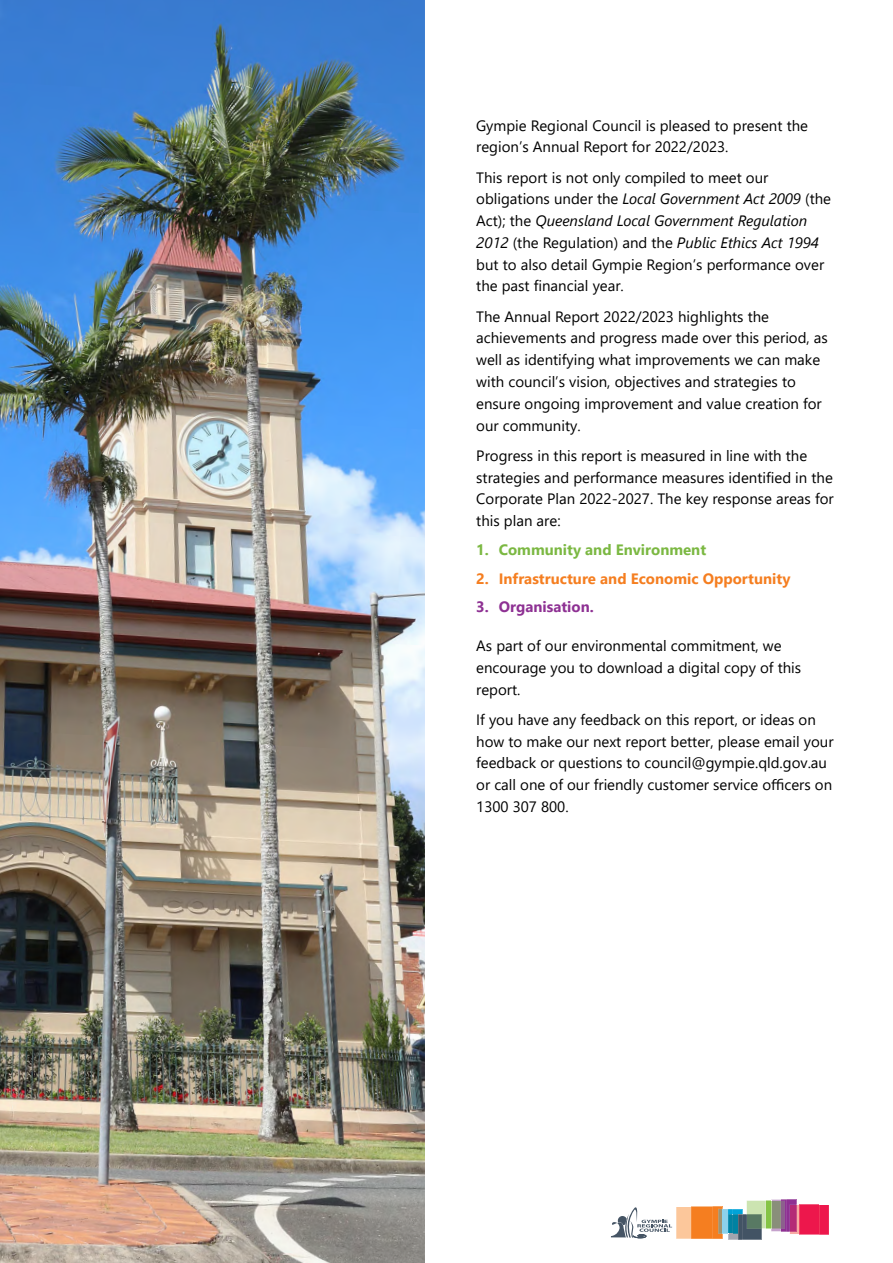
<style>
.page{position:relative;width:893px;height:1263px;background:#fff}
.page>*{position:absolute;margin:0;border:0;box-sizing:border-box;transform-origin:0 0}
.t1{font:15px/21.8px "Segoe UI";color:#000}
.t2{font:700 15px "Segoe UI";color:#f57e20}
.t3{font:700 15px "Segoe UI";color:#7bb842}
.t4{font:700 15px "Segoe UI";color:#8e3193}
.s1{font-style:italic}
</style>
<div class="page">
<img style="left:0;top:0;width:425px;height:1263px">
<svg style="left:611px;top:1199px;width:218px;height:41px"></svg>
<p class="t1" style="left:476px;top:113px;width:333px">Gympie Regional Council is pleased to present the region’s Annual Report for 2022/2023.</p>
<p class="t1" style="left:476px;top:165px;width:356px">This report is not only compiled to meet our obligations under the <span class="s1">Local Government Act 2009</span> (the Act); the <span class="s1">Queensland Local Government Regulation 2012</span> (the Regulation) and the <span class="s1">Public Ethics Act 1994 </span>but to also detail Gympie Region’s performance over the past financial year.</p>
<p class="t1" style="left:476px;top:304px;width:353px">The Annual Report 2022/2023 highlights the achievements and progress made over this period, as well as identifying what improvements we can make with council’s vision, objectives and strategies to ensure ongoing improvement and value creation for our community.</p>
<p class="t1" style="left:476px;top:443px;width:359px">Progress in this report is measured in line with the strategies and performance measures identified in the Corporate Plan 2022-2027. The key response areas for this plan are:</p>
<p class="t3" style="left:476px;top:535px;width:231px">1. Community and Environment</p>
<p class="t2" style="left:476px;top:564px;width:316px">2. Infrastructure and Economic Opportunity</p>
<p class="t4" style="left:476px;top:593px;width:119px">3. Organisation.</p>
<p class="t1" style="left:476px;top:633px;width:326px">As part of our environmental commitment, we encourage you to download a digital copy of this report.</p>
<p class="t1" style="left:476px;top:707px;width:359px">If you have any feedback on this report, or ideas on how to make our next report better, please email your feedback or questions to council@gympie.qld.gov.au or call one of our friendly customer service officers on 1300 307 800.</p>
</div>
